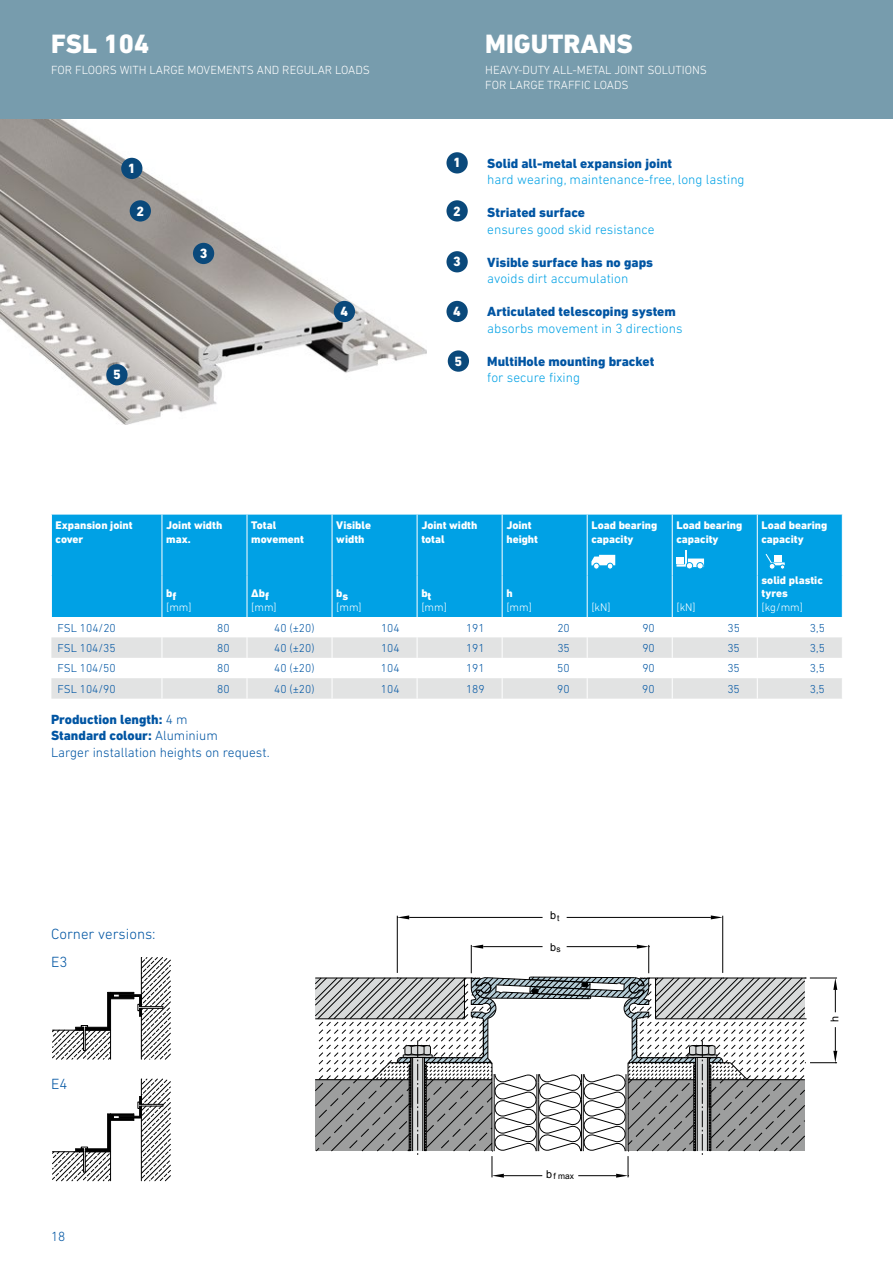
<style>
.page{position:relative;width:893px;height:1263px;background:#fff}
.page>*{position:absolute;margin:0;border:0;box-sizing:border-box;transform-origin:0 0}
.t1{font:800 27px "DIN Next LT Pro";color:#fff}
.t2{font:300 15px/28.2px "DIN Next LT Pro";color:#0055a3}
.t3{font:800 13.65px "DIN Next LT Pro";color:#fff}
.t4{font:300 13.5px "DIN Next LT Pro";color:#00a1e5}
.t5{font:800 13.5px "DIN Next LT Pro";color:#0055a3}
.t6{font:300 13.5px/16.5px "DIN Next LT Pro";color:#0055a3}
.t7{font:300 12px/15px "DIN Next LT Pro";color:#fff}
.t8{font:300 11.7px "DIN Next LT Pro";color:#0055a3}
.t9{font:800 11.25px/13.5px "DIN Next LT Pro";color:#fff}
.t10{font:300 11.25px "DIN Next LT Pro";color:#fff}
.t11{font:10.8px "Arial";color:#000}
.t12{font:8.4px "Arial";color:#000}
.s1{font-weight:800}
.s2{font-size:10.8px}
</style>
<div class="page">
<hr style="left:722px;top:916px;width:1px;height:57px;background:#000">
<hr style="left:397px;top:916px;width:1px;height:57px;background:#000">
<hr style="left:567px;top:917px;width:144px;height:1px;background:#000">
<hr style="left:409px;top:917px;width:134px;height:1px;background:#000">
<svg style="left:711px;top:915px;width:12px;height:4px"></svg>
<svg style="left:397px;top:915px;width:12px;height:4px"></svg>
<svg style="left:315px;top:945px;width:522px;height:233px"></svg>
<svg style="left:52px;top:957px;width:119px;height:103px"></svg>
<svg style="left:52px;top:1078px;width:119px;height:103px"></svg>
<img style="left:0;top:119px;width:426px;height:305px">
<div style="left:0;top:0;width:893px;height:119px;background:#779cad"></div>
<div style="left:121px;top:158px;width:21px;height:21px;background:#0a497b;border-radius:50%"></div>
<div style="left:446px;top:152px;width:22px;height:21px;background:#0a497b;border-radius:50%"></div>
<div style="left:130px;top:200px;width:21px;height:22px;background:#0a497b;border-radius:50%"></div>
<div style="left:446px;top:200px;width:22px;height:22px;background:#0a497b;border-radius:50%"></div>
<div style="left:193px;top:243px;width:21px;height:21px;background:#0a497b;border-radius:50%"></div>
<div style="left:446px;top:251px;width:22px;height:21px;background:#0a497b;border-radius:50%"></div>
<div style="left:334px;top:301px;width:21px;height:21px;background:#0a497b;border-radius:50%"></div>
<div style="left:446px;top:301px;width:22px;height:21px;background:#0a497b;border-radius:50%"></div>
<div style="left:106px;top:364px;width:22px;height:21px;background:#0a497b;border-radius:50%"></div>
<div style="left:448px;top:350px;width:21px;height:22px;background:#0a497b;border-radius:50%"></div>
<div style="left:52px;top:515px;width:790px;height:102px;background:#00a1e5"></div>
<svg style="left:51px;top:637px;width:791px;height:62px;fill:#e2e3e3"></svg>
<svg style="left:502px;top:637px;width:1px;height:62px"></svg>
<svg style="left:587px;top:637px;width:1px;height:62px"></svg>
<svg style="left:672px;top:637px;width:1px;height:62px"></svg>
<hr style="left:672px;top:515px;width:1px;height:60px;background:#fff">
<hr style="left:757px;top:515px;width:1px;height:60px;background:#fff">
<hr style="left:672px;top:575px;width:1px;height:42px;background:#fff">
<hr style="left:757px;top:575px;width:1px;height:42px;background:#fff">
<hr style="left:417px;top:515px;width:1px;height:60px;background:#fff">
<hr style="left:502px;top:515px;width:1px;height:60px;background:#fff">
<hr style="left:417px;top:575px;width:1px;height:42px;background:#fff">
<hr style="left:502px;top:575px;width:1px;height:42px;background:#fff">
<svg style="left:162px;top:637px;width:1px;height:62px"></svg>
<svg style="left:247px;top:637px;width:1px;height:62px"></svg>
<svg style="left:332px;top:637px;width:1px;height:62px"></svg>
<svg style="left:417px;top:637px;width:1px;height:62px"></svg>
<svg style="left:757px;top:637px;width:1px;height:62px"></svg>
<hr style="left:332px;top:515px;width:1px;height:60px;background:#fff">
<hr style="left:332px;top:575px;width:1px;height:42px;background:#fff">
<hr style="left:247px;top:515px;width:1px;height:60px;background:#fff">
<hr style="left:247px;top:575px;width:1px;height:42px;background:#fff">
<hr style="left:162px;top:515px;width:1px;height:60px;background:#fff">
<hr style="left:162px;top:575px;width:1px;height:42px;background:#fff">
<hr style="left:587px;top:515px;width:1px;height:60px;background:#fff">
<hr style="left:587px;top:575px;width:1px;height:42px;background:#fff">
<svg style="left:591px;top:555px;width:24px;height:14px"></svg>
<svg style="left:676px;top:550px;width:28px;height:19px"></svg>
<svg style="left:765px;top:554px;width:20px;height:15px"></svg>
<h1 class="t1" style="left:51px;top:28px;width:100px">FSL 104</h1>
<p class="t7" style="left:51px;top:63px;width:320px">FOR FLOORS WITH LARGE MOVEMENTS AND REGULAR LOADS</p>
<h1 class="t1" style="left:485px;top:28px;width:149px">MIGUTRANS</h1>
<p class="t7" style="left:485px;top:63px;width:223px">HEAVY-DUTY ALL-METAL JOINT SOLUTIONS<br>FOR LARGE TRAFFIC LOADS</p>
<p class="t3" style="left:128px;top:160px;width:9px">1</p>
<p class="t3" style="left:453px;top:155px;width:9px">1</p>
<p class="t3" style="left:136px;top:203px;width:9px">2</p>
<p class="t3" style="left:453px;top:203px;width:9px">2</p>
<p class="t3" style="left:200px;top:245px;width:9px">3</p>
<p class="t3" style="left:453px;top:254px;width:9px">3</p>
<p class="t3" style="left:341px;top:303px;width:9px">4</p>
<p class="t3" style="left:453px;top:303px;width:9px">4</p>
<p class="t3" style="left:113px;top:367px;width:9px">5</p>
<p class="t3" style="left:455px;top:353px;width:9px">5</p>
<p class="t5" style="left:487px;top:155px;width:186px">Solid all-metal expansion joint</p>
<p class="t4" style="left:487px;top:172px;width:259px">hard wearing, maintenance-free, long lasting</p>
<p class="t5" style="left:487px;top:205px;width:99px">Striated surface</p>
<p class="t4" style="left:487px;top:222px;width:169px">ensures good skid resistance</p>
<p class="t5" style="left:487px;top:254px;width:167px">Visible surface has no gaps</p>
<p class="t4" style="left:487px;top:271px;width:143px">avoids dirt accumulation</p>
<p class="t5" style="left:487px;top:304px;width:190px">Articulated telescoping system</p>
<p class="t4" style="left:487px;top:321px;width:197px">absorbs movement in 3 directions</p>
<p class="t5" style="left:487px;top:353px;width:169px">MultiHole mounting bracket</p>
<p class="t4" style="left:487px;top:370px;width:94px">for secure fixing</p>
<p class="t9" style="left:56px;top:518px;width:78px">Expansion joint cover</p>
<p class="t9" style="left:166px;top:518px;width:58px">Joint width max.</p>
<p class="t9" style="left:251px;top:518px;width:54px">Total movement</p>
<p class="t9" style="left:336px;top:518px;width:36px">Visible width</p>
<p class="t9" style="left:421px;top:518px;width:58px">Joint width total</p>
<p class="t9" style="left:506px;top:518px;width:33px">Joint height</p>
<p class="t9" style="left:591px;top:518px;width:67px">Load bearing capacity</p>
<p class="t9" style="left:676px;top:518px;width:67px">Load bearing capacity</p>
<p class="t9" style="left:761px;top:518px;width:67px">Load bearing capacity</p>
<p class="t9" style="left:166px;top:588px;width:12px">bf</p>
<p class="t10" style="left:166px;top:601px;width:27px">[mm]</p>
<p class="t9" style="left:251px;top:587px;width:19px">∆bf</p>
<p class="t10" style="left:251px;top:601px;width:27px">[mm]</p>
<p class="t9" style="left:336px;top:588px;width:14px">bs</p>
<p class="t10" style="left:336px;top:601px;width:27px">[mm]</p>
<p class="t9" style="left:421px;top:588px;width:12px">bt</p>
<p class="t10" style="left:421px;top:601px;width:27px">[mm]</p>
<p class="t9" style="left:506px;top:587px;width:8px">h</p>
<p class="t10" style="left:506px;top:601px;width:27px">[mm]</p>
<p class="t10" style="left:591px;top:601px;width:21px">[kN]</p>
<p class="t10" style="left:676px;top:601px;width:21px">[kN]</p>
<p class="t9" style="left:761px;top:573px;width:63px">solid plastic tyres</p>
<p class="t10" style="left:761px;top:601px;width:43px">[kg/mm]</p>
<p class="t8" style="left:57px;top:621px;width:60px">FSL 104/20</p>
<p class="t8" style="left:217px;top:621px;width:14px">80</p>
<p class="t8" style="left:274px;top:621px;width:42px">40 (±20)</p>
<p class="t8" style="left:381px;top:621px;width:20px">104</p>
<p class="t8" style="left:466px;top:621px;width:20px">191</p>
<p class="t8" style="left:557px;top:621px;width:14px">20</p>
<p class="t8" style="left:642px;top:621px;width:14px">90</p>
<p class="t8" style="left:727px;top:621px;width:14px">35</p>
<p class="t8" style="left:810px;top:621px;width:16px">3,5</p>
<p class="t8" style="left:57px;top:641px;width:60px">FSL 104/35</p>
<p class="t8" style="left:217px;top:641px;width:14px">80</p>
<p class="t8" style="left:274px;top:641px;width:42px">40 (±20)</p>
<p class="t8" style="left:381px;top:641px;width:20px">104</p>
<p class="t8" style="left:466px;top:641px;width:20px">191</p>
<p class="t8" style="left:557px;top:641px;width:14px">35</p>
<p class="t8" style="left:642px;top:641px;width:14px">90</p>
<p class="t8" style="left:727px;top:641px;width:14px">35</p>
<p class="t8" style="left:810px;top:641px;width:16px">3,5</p>
<p class="t8" style="left:57px;top:662px;width:60px">FSL 104/50</p>
<p class="t8" style="left:217px;top:662px;width:14px">80</p>
<p class="t8" style="left:274px;top:662px;width:42px">40 (±20)</p>
<p class="t8" style="left:381px;top:662px;width:20px">104</p>
<p class="t8" style="left:466px;top:662px;width:20px">191</p>
<p class="t8" style="left:557px;top:662px;width:14px">50</p>
<p class="t8" style="left:642px;top:662px;width:14px">90</p>
<p class="t8" style="left:727px;top:662px;width:14px">35</p>
<p class="t8" style="left:810px;top:662px;width:16px">3,5</p>
<p class="t8" style="left:57px;top:682px;width:60px">FSL 104/90</p>
<p class="t8" style="left:217px;top:682px;width:14px">80</p>
<p class="t8" style="left:274px;top:682px;width:42px">40 (±20)</p>
<p class="t8" style="left:381px;top:682px;width:20px">104</p>
<p class="t8" style="left:466px;top:682px;width:20px">189</p>
<p class="t8" style="left:557px;top:682px;width:14px">90</p>
<p class="t8" style="left:642px;top:682px;width:14px">90</p>
<p class="t8" style="left:727px;top:682px;width:14px">35</p>
<p class="t8" style="left:810px;top:682px;width:16px">3,5</p>
<p class="t6" style="left:51px;top:711px;width:220px"><span class="s1">Production length:</span> 4 m<br><span class="s1">Standard colour:</span> Aluminium<br>Larger installation heights on request.</p>
<h2 class="t2" style="left:51px;top:920px;width:106px">Corner versions:<br>E3</h2>
<h2 class="t2" style="left:51px;top:1069px;width:18px">E4</h2>
<p class="t6" style="left:51px;top:1228px;width:16px">18</p>
<p class="t11" style="left:550px;top:908px;width:11px">b<sub>t</sub></p>
<p class="t11" style="left:550px;top:940px;width:12px">b<sub>s</sub></p>
<p class="t12" style="left:546px;top:1171px;width:29px"><span class="s2">b</span> f max</p>
<p class="t11" style="left:828px;top:1022px;width:8px;rotate:-90deg">h</p>
</div>
